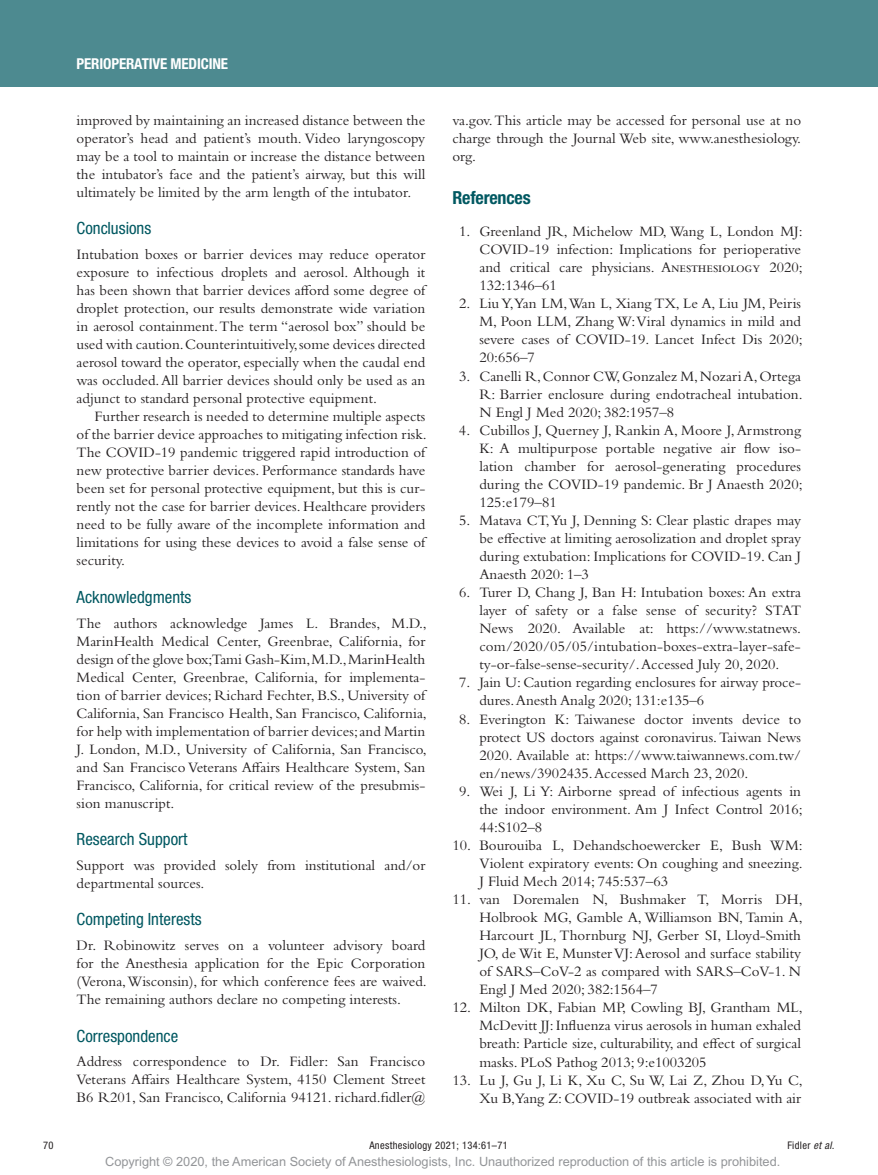
<style>
.page{position:relative;width:878px;height:1175px;background:#fff}
.page>*{position:absolute;margin:0;border:0;box-sizing:border-box;transform-origin:0 0}
.t1{font:700 condensed 18px "Helvetica Neue LT Std";color:#005861}
.t2{font:condensed 16.8px "Helvetica Neue LT Std";color:#005861}
.t3{font:15px/18px "Bembo Std";color:#231f20;text-align:justify}
.t4{font:700 condensed 15px "Helvetica Neue LT Std";letter-spacing:-.01em;color:#fff}
.t5{font:12.75px "Arial MT Std";color:#939598}
.t6{font:condensed 10.5px "Helvetica Neue LT Std";letter-spacing:.03em;color:#231f20}
.s1{font-style:italic}
</style>
<div class="page">
<div style="left:0;top:0;width:878px;height:86px;background:#4d8a90"></div>
<p class="t4" style="left:77px;top:54px;width:153px">PERIOPERATIVE MEDICINE</p>
<p class="t3" style="left:77px;top:111px;width:350px">improved by maintaining an increased distance between the operator’s head and patient’s mouth. Video laryngoscopy may be a tool to maintain or increase the distance between the intubator’s face and the patient’s airway, but this will ultimately be limited by the arm length of the intubator.</p>
<p class="t2" style="left:77px;top:219px;width:76px">Conclusions</p>
<p class="t3" style="left:77px;top:245px;width:350px">Intubation boxes or barrier devices may reduce operator exposure to infectious droplets and aerosol. Although it has been shown that barrier devices afford some degree of droplet protection, our results demonstrate wide variation in aerosol containment. The term “aerosol box” should be used with caution. Counterintuitively, some devices directed aerosol toward the operator, especially when the caudal end was occluded. All barrier devices should only be used as an adjunct to standard personal protective equipment.</p>
<p class="t3" style="left:77px;top:407px;width:352px;text-indent:18px">Further research is needed to determine multiple aspects of the barrier device approaches to mitigating infection risk.<br>The COVID-19 pandemic triggered rapid introduction of new protective barrier devices. Performance standards have been set for personal protective equipment, but this is cur&shy;rently not the case for barrier devices. Healthcare providers need to be fully aware of the incomplete information and limitations for using these devices to avoid a false sense of security.</p>
<p class="t2" style="left:77px;top:587px;width:116px">Acknowledgments</p>
<p class="t3" style="left:77px;top:613px;width:352px">The authors acknowledge James L. Brandes, M.D., MarinHealth Medical Center, Greenbrae, California, for design of the glove box;Tami Gash-Kim, M.D., MarinHealth Medical Center, Greenbrae, California, for implementa&shy;tion of barrier devices; Richard Fechter, B.S., University of California, San Francisco Health, San Francisco, California, for help with implementation of barrier devices; and Martin J. London, M.D., University of California, San Francisco, and San Francisco Veterans Affairs Healthcare System, San Francisco, California, for critical review of the presubmis&shy;sion manuscript.</p>
<p class="t2" style="left:77px;top:829px;width:112px">Research Support</p>
<p class="t3" style="left:77px;top:856px;width:350px">Support was provided solely from institutional and/or departmental sources.</p>
<p class="t2" style="left:77px;top:909px;width:126px">Competing Interests</p>
<p class="t3" style="left:77px;top:936px;width:352px">Dr. Robinowitz serves on a volunteer advisory board for the Anesthesia application for the Epic Corporation (Verona, Wisconsin), for which conference fees are waived.<br>The remaining authors declare no competing interests.</p>
<p class="t2" style="left:77px;top:1026px;width:103px">Correspondence</p>
<p class="t3" style="left:77px;top:1052px;width:350px">Address correspondence to Dr. Fidler: San Francisco Veterans Affairs Healthcare System, 4150 Clement Street B6 R201, San Francisco, California 94121. richard.fidler@</p>
<p class="t3" style="left:452px;top:111px;width:350px">va.gov. This article may be accessed for personal use at no charge through the Journal Web site, www.anesthesiology. org.</p>
<p class="t1" style="left:452px;top:187px;width:80px">References</p>
<p class="t3" style="left:479px;top:222px;width:325px;text-indent:-20px">1. Greenland JR, Michelow MD, Wang L, London MJ:<br>COVID-19 infection: Implications for perioperative and critical care physicians. Anesthesiology 2020; 132:1346–61</p>
<p class="t3" style="left:479px;top:294px;width:325px;text-indent:-20px">2. Liu Y,Yan LM, Wan L, Xiang TX, Le A, Liu JM, Peiris M, Poon LLM, Zhang W: Viral dynamics in mild and severe cases of COVID-19. Lancet Infect Dis 2020; 20:656–7</p>
<p class="t3" style="left:479px;top:366px;width:325px;text-indent:-20px">3. Canelli R, Connor CW, Gonzalez M, Nozari A, Ortega R: Barrier enclosure during endotracheal intubation.<br>N Engl J Med 2020; 382:1957–8</p>
<p class="t3" style="left:479px;top:421px;width:325px;text-indent:-20px">4. Cubillos J, Querney J, Rankin A, Moore J, Armstrong K: A multipurpose portable negative air flow iso&shy;lation chamber for aerosol-generating procedures during the COVID-19 pandemic. Br J Anaesth 2020; 125:e179–81</p>
<p class="t3" style="left:479px;top:511px;width:323px;text-indent:-20px">5. Matava CT, Yu J, Denning S: Clear plastic drapes may be effective at limiting aerosolization and droplet spray during extubation: Implications for COVID-19. Can J Anaesth 2020: 1–3</p>
<p class="t3" style="left:479px;top:583px;width:323px;text-indent:-20px">6. Turer D, Chang J, Ban H: Intubation boxes: An extra layer of safety or a false sense of security? STAT News 2020. Available at: https://www.statnews. com/2020/05/05/intubation-boxes-extra-layer-safe&shy;ty-or-false-sense-security/. Accessed July 20, 2020.</p>
<p class="t3" style="left:479px;top:673px;width:323px;text-indent:-20px">7. Jain U: Caution regarding enclosures for airway proce&shy;dures. Anesth Analg 2020; 131:e135–6</p>
<p class="t3" style="left:479px;top:709px;width:323px;text-indent:-20px">8. Everington K: Taiwanese doctor invents device to protect US doctors against coronavirus. Taiwan News 2020. Available at: https://www.taiwannews.com.tw/ en/news/3902435. Accessed March 23, 2020.</p>
<p class="t3" style="left:479px;top:781px;width:325px;text-indent:-20px">9. Wei J, Li Y: Airborne spread of infectious agents in the indoor environment. Am J Infect Control 2016; 44:S102–8</p>
<p class="t3" style="left:479px;top:836px;width:325px;text-indent:-27px">10. Bourouiba L, Dehandschoewercker E, Bush WM:<br>Violent expiratory events: On coughing and sneezing.<br>J Fluid Mech 2014; 745:537–63</p>
<p class="t3" style="left:479px;top:890px;width:325px;text-indent:-27px">11. van Doremalen N, Bushmaker T, Morris DH, Holbrook MG, Gamble A, Williamson BN, Tamin A, Harcourt JL, Thornburg NJ, Gerber SI, Lloyd-Smith JO, de Wit E, Munster VJ: Aerosol and surface stability of SARS–CoV-2 as compared with SARS–CoV-1. N Engl J Med 2020; 382:1564–7</p>
<p class="t3" style="left:479px;top:998px;width:325px;text-indent:-27px">12. Milton DK, Fabian MP, Cowling BJ, Grantham ML, McDevitt JJ: Influenza virus aerosols in human exhaled breath: Particle size, culturability, and effect of surgical masks. PLoS Pathog 2013; 9:e1003205</p>
<p class="t3" style="left:452px;top:1070px;width:352px;text-align:right">13. Lu J, Gu J, Li K, Xu C, Su W, Lai Z, Zhou D, Yu C,<br>Xu B,Yang Z: COVID-19 outbreak associated with air</p>
<p class="t6" style="left:43px;top:1139px;width:12px">70</p>
<p class="t6" style="left:369px;top:1139px;width:140px">Anesthesiology 2021; 134:61–71</p>
<p class="t5" style="left:105px;top:1154px;width:676px">Copyright © 2020, the American Society of Anesthesiologists, Inc. Unauthorized reproduction of this article is prohibited.</p>
<p class="t6" style="left:787px;top:1139px;width:48px">Fidler <span class="s1">et al.</span></p>
</div>
